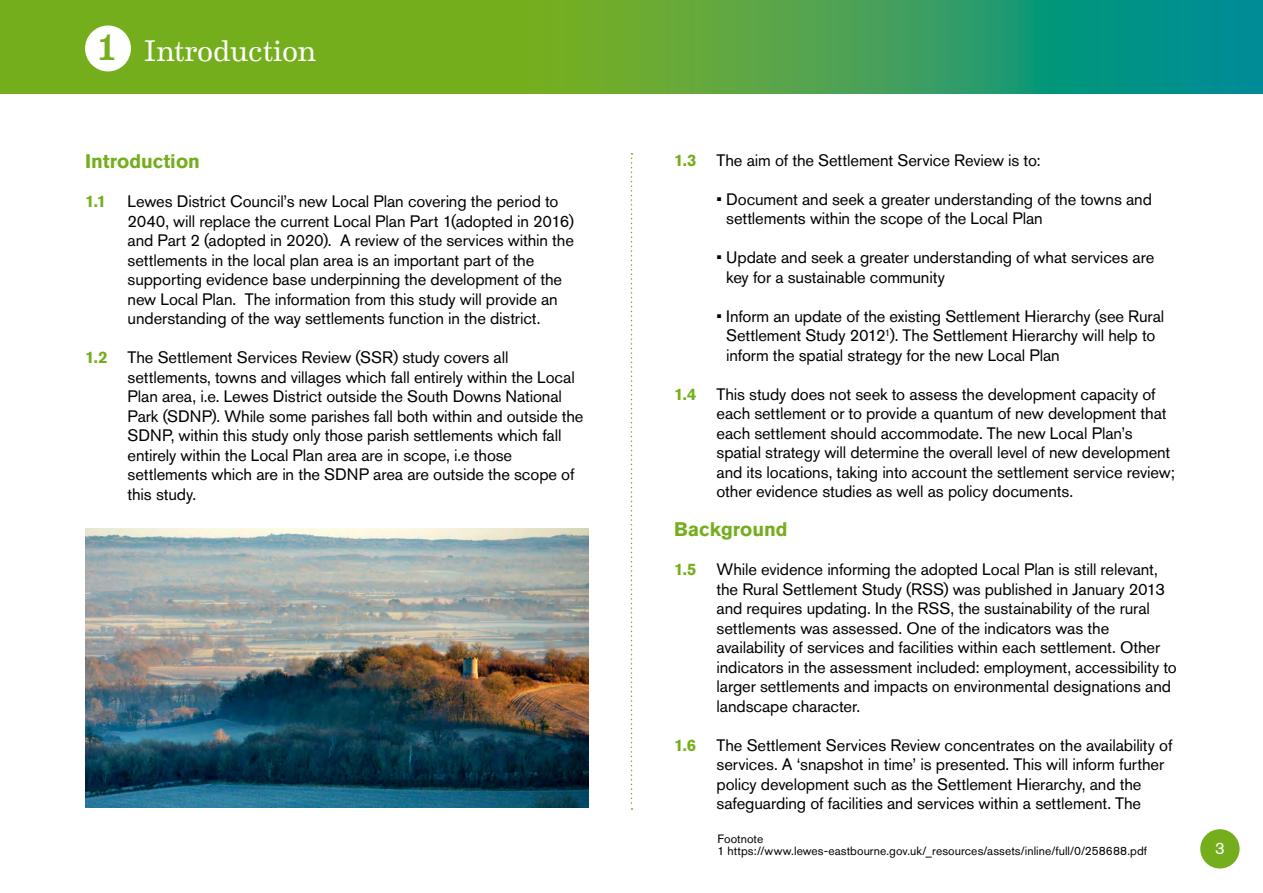
<style>
.page{position:relative;width:1263px;height:893px;background:#fff}
.page>*{position:absolute;margin:0;border:0;box-sizing:border-box;transform-origin:0 0}
.t1{font:45px "Eames Century Modern";color:#fff}
.t2{font:30px "Eames Century Modern";letter-spacing:-.005em;color:#fff}
.t3{font:700 19.5px "Akzidenz Grotesk BQ";color:#75ae1d}
.t4{font:16.5px/19.5px "Akzidenz Grotesk BQ";letter-spacing:-.005em;color:#000}
.t5{font:700 16.5px "Akzidenz Grotesk BQ";color:#75ae1d}
.t6{font:16.5px "Akzidenz Grotesk BQ";color:#fff}
.t7{font:12px/12px "Akzidenz Grotesk BQ";letter-spacing:.005em;color:#000}
.s1{font-weight:500;font-size:36px;color:#75ae1d}
.s2{font-weight:700;color:#75ae1d}
</style>
<div class="page">
<div style="left:1200px;top:829px;width:39px;height:39px;background:#75ae1d;border-radius:50%"></div>
<svg style="left:631px;top:153px;width:1px;height:657px"></svg>
<svg style="left:0;top:0;width:1263px;height:94px;background:#51a443"></svg>
<div style="left:85px;top:26px;width:46px;height:45px;background:#fff;border-radius:50%"></div>
<img style="left:85px;top:528px;width:504px;height:280px">
<h2 class="t2" style="left:99px;top:28px;width:220px"><span class="s1">1</span> Introduction</h2>
<h1 class="t1" style="left:144px;top:24px;width:95px">Text</h1>
<p class="t3" style="left:85px;top:150px;width:116px">Introduction</p>
<p class="t5" style="left:85px;top:192px;width:23px">1.1</p>
<p class="t4" style="left:128px;top:191px;width:448px">Lewes District Council’s new Local Plan covering the period to 2040, will replace the current Local Plan Part 1(adopted in 2016) and Part 2 (adopted in 2020). A review of the services within the settlements in the local plan area is an important part of the supporting evidence base underpinning the development of the new Local Plan. The information from this study will provide an understanding of the way settlements function in the district.</p>
<p class="t4" style="left:128px;top:347px;width:457px;text-indent:-43px"><span class="s2">1.2</span> The Settlement Services Review (SSR) study covers all settlements, towns and villages which fall entirely within the Local Plan area, i.e. Lewes District outside the South Downs National Park (SDNP). While some parishes fall both within and outside the SDNP, within this study only those parish settlements which fall entirely within the Local Plan area are in scope, i.e those settlements which are in the SDNP area are outside the scope of this study.</p>
<p class="t4" style="left:674px;top:150px;width:368px"><span class="s2">1.3</span> The aim of the Settlement Service Review is to:</p>
<p class="t4" style="left:726px;top:189px;width:427px;text-indent:-10px">• Document and seek a greater understanding of the towns and settlements within the scope of the Local Plan</p>
<p class="t4" style="left:726px;top:248px;width:430px;text-indent:-10px">• Update and seek a greater understanding of what services are key for a sustainable community</p>
<p class="t4" style="left:726px;top:306px;width:440px;text-indent:-10px">• Inform an update of the existing Settlement Hierarchy (see Rural<br>Settlement Study 2012<sup>1</sup>). The Settlement Hierarchy will help to inform the spatial strategy for the new Local Plan</p>
<p class="t4" style="left:716px;top:384px;width:460px;text-indent:-43px"><span class="s2">1.4</span> This study does not seek to assess the development capacity of each settlement or to provide a quantum of new development that each settlement should accommodate. The new Local Plan’s spatial strategy will determine the overall level of new development and its locations, taking into account the settlement service review; other evidence studies as well as policy documents.</p>
<p class="t3" style="left:674px;top:518px;width:115px">Background</p>
<p class="t4" style="left:716px;top:560px;width:462px;text-indent:-43px"><span class="s2">1.5</span> While evidence informing the adopted Local Plan is still relevant, the Rural Settlement Study (RSS) was published in January 2013 and requires updating. In the RSS, the sustainability of the rural settlements was assessed. One of the indicators was the availability of services and facilities within each settlement. Other indicators in the assessment included: employment, accessibility to larger settlements and impacts on environmental designations and landscape character.</p>
<p class="t4" style="left:716px;top:735px;width:457px;text-indent:-43px"><span class="s2">1.6</span> The Settlement Services Review concentrates on the availability of services. A ‘snapshot in time’ is presented. This will inform further policy development such as the Settlement Hierarchy, and the safeguarding of facilities and services within a settlement. The</p>
<p class="t7" style="left:718px;top:832px;width:431px">Footnote<br>1 https://www.lewes-eastbourne.gov.uk/_resources/assets/inline/full/0/258688.pdf</p>
<p class="t6" style="left:1215px;top:838px;width:11px">3</p>
</div>
